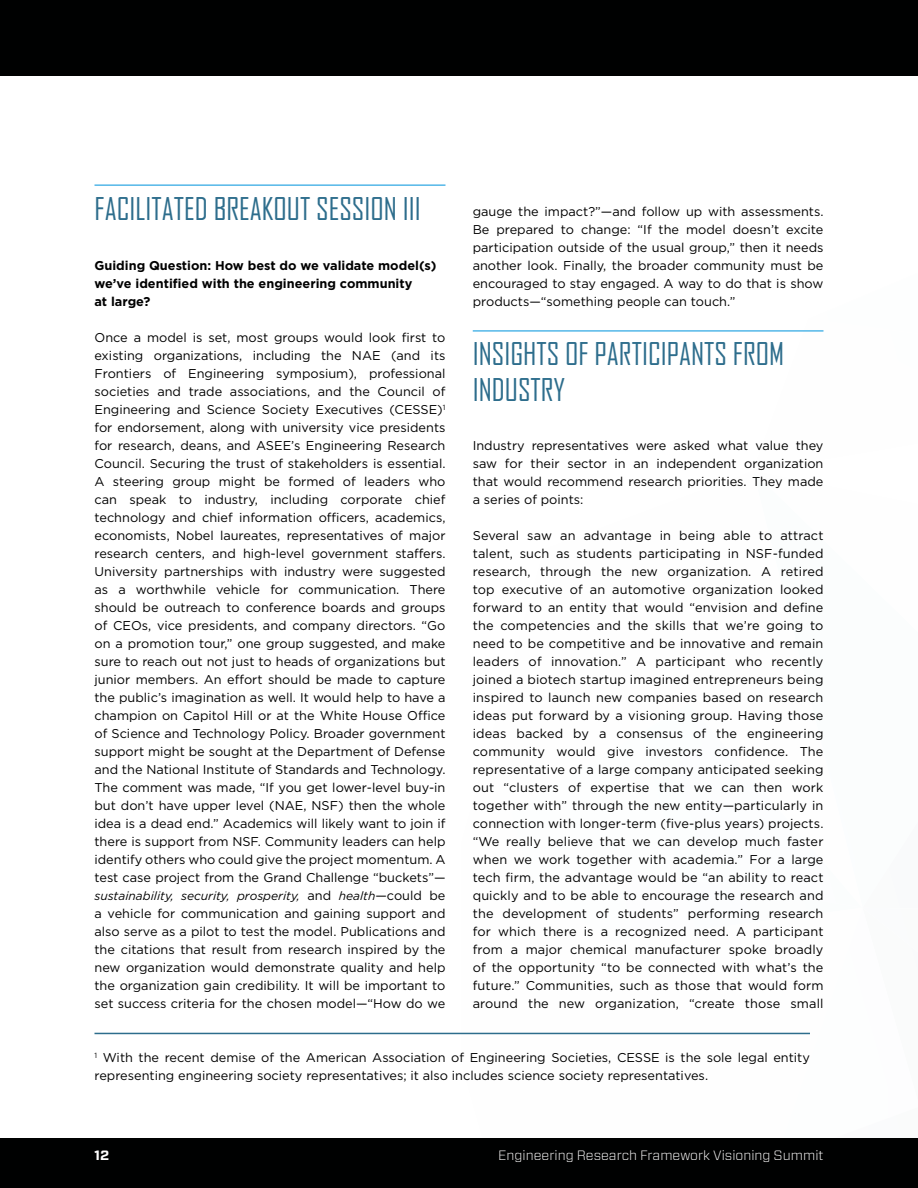
<style>
.page{position:relative;width:918px;height:1188px;background:#fff}
.page>*{position:absolute;margin:0;border:0;box-sizing:border-box;transform-origin:0 0}
.t1{font:30px/36px "Agency FB";color:#2d6d8c}
.t2{font:300 13.5px "Forza";color:#fff}
.t3{font:700 13.5px "Forza";color:#fff}
.t4{font:12.75px/18px "Gotham";color:#000;text-align:justify}
.t5{font:700 12.75px/18px "Gotham";color:#000}
.t6{font:italic 12px "Gotham";color:#000}
.s1{font-style:normal;font-size:12.75px}
</style>
<div class="page">
<div style="left:0;top:1139px;width:918px;height:49px;background:#000101"></div>
<div style="left:0;top:0;width:918px;height:76px;background:#000101"></div>
<hr style="left:94px;top:184px;width:352px;height:2px;background:#53b7e8">
<hr style="left:94px;top:1033px;width:716px;height:1px;background:#2d6d8c">
<hr style="left:473px;top:330px;width:350px;height:2px;background:#53b7e8">
<h1 class="t1" style="left:94px;top:190px;width:328px">FACILITATED BREAKOUT SESSION III</h1>
<p class="t5" style="left:94px;top:256px;width:343px">Guiding Question: How best do we validate model(s) we’ve identified with the engineering community<br>at large?</p>
<p class="t4" style="left:94px;top:328px;width:353px">Once a model is set, most groups would look first to existing organizations, including the NAE (and its Frontiers of Engineering symposium), professional societies and trade associations, and the Council of Engineering and Science Society Executives (CESSE)<sup>1 </sup>for endorsement, along with university vice presidents for research, deans, and ASEE’s Engineering Research Council. Securing the trust of stakeholders is essential.<br>A steering group might be formed of leaders who can speak to industry, including corporate chief technology and chief information officers, academics, economists, Nobel laureates, representatives of major research centers, and high-level government staffers.<br>University partnerships with industry were suggested as a worthwhile vehicle for communication. There should be outreach to conference boards and groups of CEOs, vice presidents, and company directors. “Go on a promotion tour,” one group suggested, and make sure to reach out not just to heads of organizations but junior members. An effort should be made to capture the public’s imagination as well. It would help to have a champion on Capitol Hill or at the White House Office of Science and Technology Policy. Broader government support might be sought at the Department of Defense and the National Institute of Standards and Technology.<br>The comment was made, “If you get lower-level buy-in but don’t have upper level (NAE, NSF) then the whole idea is a dead end.” Academics will likely want to join if there is support from NSF. Community leaders can help identify others who could give the project momentum. A test case project from the Grand Challenge “buckets”—</p>
<p class="t6" style="left:94px;top:889px;width:353px">sustainability, security, prosperity, <span class="s1">and</span> health<span class="s1">—could be</span></p>
<p class="t4" style="left:95px;top:904px;width:353px">a vehicle for communication and gaining support and also serve as a pilot to test the model. Publications and the citations that result from research inspired by the new organization would demonstrate quality and help the organization gain credibility. It will be important to set success criteria for the chosen model—“How do we</p>
<p class="t4" style="left:473px;top:202px;width:352px">gauge the impact?”—and follow up with assessments.<br>Be prepared to change: “If the model doesn’t excite participation outside of the usual group,” then it needs another look. Finally, the broader community must be encouraged to stay engaged. A way to do that is show products—“something people can touch.”</p>
<h1 class="t1" style="left:473px;top:336px;width:313px">INSIGHTS OF PARTICIPANTS FROM<br>INDUSTRY</h1>
<p class="t4" style="left:473px;top:436px;width:352px">Industry representatives were asked what value they saw for their sector in an independent organization that would recommend research priorities. They made a series of points:</p>
<p class="t4" style="left:473px;top:526px;width:352px">Several saw an advantage in being able to attract talent, such as students participating in NSF-funded research, through the new organization. A retired top executive of an automotive organization looked forward to an entity that would “envision and define the competencies and the skills that we’re going to need to be competitive and be innovative and remain leaders of innovation.” A participant who recently joined a biotech startup imagined entrepreneurs being inspired to launch new companies based on research ideas put forward by a visioning group. Having those ideas backed by a consensus of the engineering community would give investors confidence. The representative of a large company anticipated seeking out “clusters of expertise that we can then work together with” through the new entity—particularly in connection with longer-term (five-plus years) projects. “We really believe that we can develop much faster when we work together with academia.” For a large tech firm, the advantage would be “an ability to react quickly and to be able to encourage the research and the development of students” performing research for which there is a recognized need. A participant from a major chemical manufacturer spoke broadly of the opportunity “to be connected with what’s the future.” Communities, such as those that would form around the new organization, “create those small</p>
<p class="t4" style="left:94px;top:1048px;width:717px"><sup>1</sup> With the recent demise of the American Association of Engineering Societies, CESSE is the sole legal entity representing engineering society representatives; it also includes science society representatives.</p>
<p class="t3" style="left:94px;top:1146px;width:16px">12</p>
<p class="t2" style="left:498px;top:1146px;width:327px">Engineering Research Framework Visioning Summit</p>
</div>
